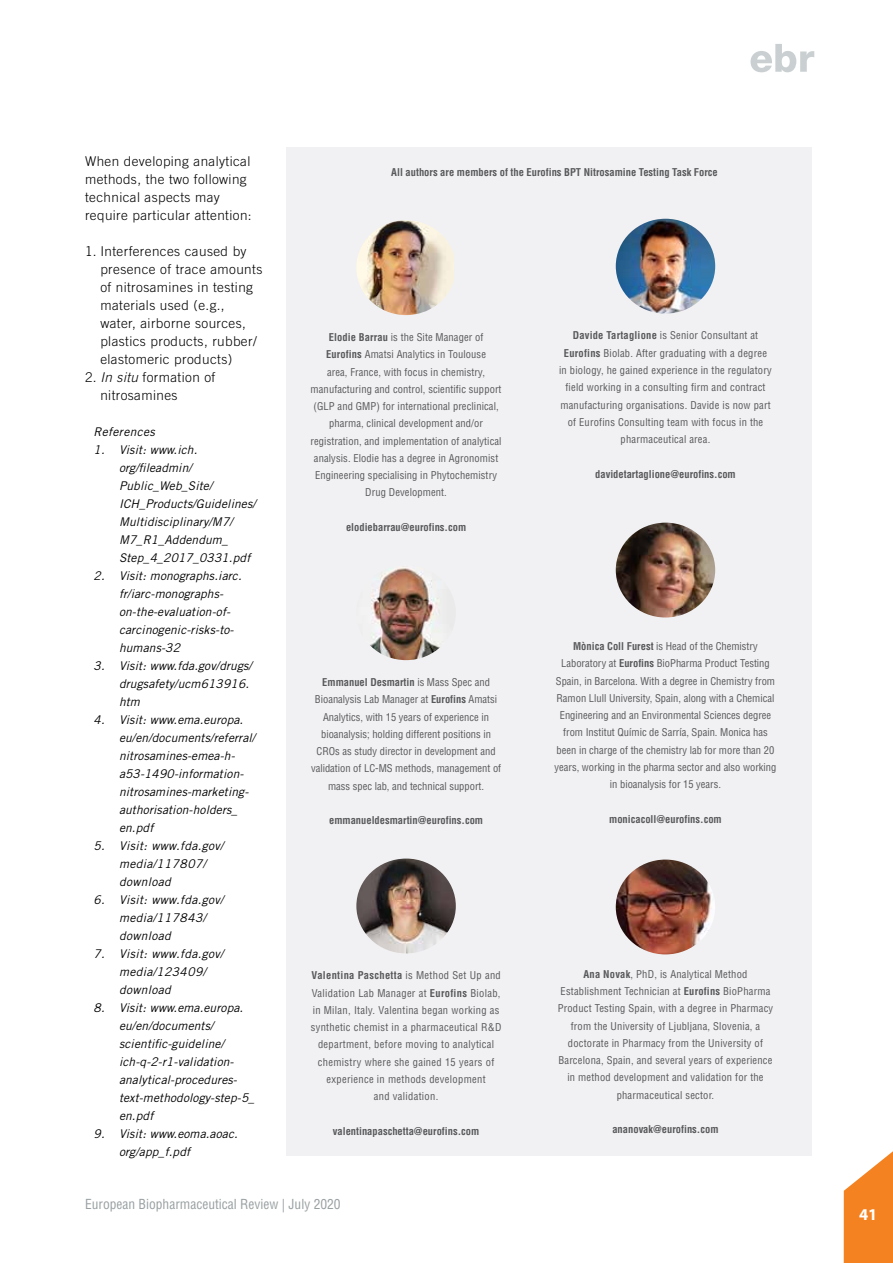
<style>
.page{position:relative;width:893px;height:1263px;background:#fff}
.page>*{position:absolute;margin:0;border:0;box-sizing:border-box;transform-origin:0 0}
.t1{font:700 16.5px "Myriad Pro";color:#fff}
.t2{font:300 13.5px/18px "Trade Gothic LT Std";letter-spacing:.03em;color:#000}
.t3{font:condensed 13.5px "Helvetica";color:#99a0a2}
.t4{font:italic 12px/18px "Trade Gothic LT Std";letter-spacing:.01em;color:#000}
.t5{font:italic 12px/18px "Trade Gothic LT Std";letter-spacing:.03em;color:#000}
.t6{font:condensed 10.5px/17.2px "Helvetica";letter-spacing:.01em;color:#58595b;text-align:center}
.t7{font:condensed 10.5px/17.2px "Helvetica";letter-spacing:.03em;color:#58595b;text-align:center}
.t8{font:700 condensed 10.5px "Helvetica";color:#58595b}
.s1{font-style:italic}
.s2{font-weight:700}
</style>
<div class="page">
<div style="left:286px;top:148px;width:526px;height:1008px;background:#f1f1f3"></div>
<img style="left:357px;top:220px;width:97px;height:95px">
<img style="left:370px;top:567px;width:70px;height:93px">
<img style="left:356px;top:858px;width:100px;height:95px">
<svg style="left:750px;top:44px;width:64px;height:28px"></svg>
<svg style="left:844px;top:1151px;width:49px;height:112px"></svg>
<img style="left:616px;top:219px;width:99px;height:95px">
<img style="left:616px;top:523px;width:99px;height:94px">
<img style="left:616px;top:859px;width:99px;height:95px">
<p class="t2" style="left:85px;top:152px;width:168px">When developing analytical methods, the two following technical aspects may require particular attention:</p>
<p class="t2" style="left:100px;top:242px;width:163px;text-indent:-15px">1. Interferences caused by presence of trace amounts of nitrosamines in testing materials used (e.g., water, airborne sources, plastics products, rubber/ elastomeric products)</p>
<p class="t2" style="left:100px;top:368px;width:116px;text-indent:-15px">2. <span class="s1">In situ</span> formation of nitrosamines</p>
<p class="t5" style="left:94px;top:423px;width:63px">References</p>
<p class="t4" style="left:119px;top:441px;width:138px;text-indent:-26px">1. Visit: www.ich. org/fileadmin/<br>Public_Web_Site/<br>ICH_Products/Guidelines/<br>Multidisciplinary/M7/<br>M7_R1_Addendum_<br>Step_4_2017_0331.pdf</p>
<p class="t4" style="left:119px;top:567px;width:124px;text-indent:-26px">2. Visit: monographs.iarc. fr/iarc-monographs&shy;on-the-evaluation-of&shy;carcinogenic-risks-to&shy;humans-32</p>
<p class="t4" style="left:119px;top:657px;width:134px;text-indent:-26px">3. Visit: www.fda.gov/drugs/ drugsafety/ucm613916. htm</p>
<p class="t4" style="left:119px;top:711px;width:138px;text-indent:-26px">4. Visit: www.ema.europa. eu/en/documents/referral/ nitrosamines-emea-h&shy;a53-1490-information&shy;nitrosamines-marketing&shy;authorisation-holders_ en.pdf</p>
<p class="t5" style="left:119px;top:837px;width:106px;text-indent:-26px">5. Visit: www.fda.gov/ media/117807/ download</p>
<p class="t5" style="left:119px;top:891px;width:106px;text-indent:-26px">6. Visit: www.fda.gov/ media/117843/ download</p>
<p class="t5" style="left:119px;top:945px;width:106px;text-indent:-26px">7. Visit: www.fda.gov/ media/123409/ download</p>
<p class="t4" style="left:119px;top:999px;width:137px;text-indent:-26px">8. Visit: www.ema.europa. eu/en/documents/ scientific-guideline/ ich-q-2-r1-validation&shy;analytical-procedures&shy;text-methodology-step-5_ en.pdf</p>
<p class="t4" style="left:119px;top:1125px;width:120px;text-indent:-26px">9. Visit: www.eoma.aoac. org/app_f.pdf</p>
<p class="t8" style="left:391px;top:166px;width:328px">All authors are members of the Eurofins BPT Nitrosamine Testing Task Force</p>
<p class="t6" style="left:311px;top:328px;width:193px"><span class="s2">Elodie Barrau</span> is the Site Manager of <span class="s2">Eurofins</span> Amatsi Analytics in Toulouse<br>area, France, with focus in chemistry, manufacturing and control, scientific support (GLP and GMP) for international preclinical, pharma, clinical development and/or registration, and implementation of analytical analysis. Elodie has a degree in Agronomist Engineering specialising in Phytochemistry Drug Development.</p>
<p class="t8" style="left:346px;top:520px;width:122px">elodiebarrau@eurofins.com</p>
<p class="t6" style="left:311px;top:673px;width:192px"><span class="s2">Emmanuel Desmartin</span> is Mass Spec and Bioanalysis Lab Manager at <span class="s2">Eurofins</span> Amatsi Analytics, with 15 years of experience in bioanalysis; holding different positions in CROs as study director in development and validation of LC-MS methods, management of mass spec lab, and technical support.</p>
<p class="t8" style="left:329px;top:814px;width:155px">emmanueldesmartin@eurofins.com</p>
<p class="t6" style="left:559px;top:327px;width:214px"><span class="s2">Davide Tartaglione</span> is Senior Consultant at <span class="s2">Eurofins</span> Biolab. After graduating with a degree in biology, he gained experience in the regulatory field working in a consulting firm and contract manufacturing organisations. Davide is now part of Eurofins Consulting team with focus in the pharmaceutical area.</p>
<p class="t8" style="left:595px;top:467px;width:142px">davidetartaglione@eurofins.com</p>
<p class="t6" style="left:554px;top:637px;width:223px"><span class="s2">Mònica Coll Furest</span> is Head of the Chemistry Laboratory at <span class="s2">Eurofins</span> BioPharma Product Testing Spain, in Barcelona. With a degree in Chemistry from Ramon Llull University, Spain, along with a Chemical Engineering and an Environmental Sciences degree from Institut Químic de Sarría, Spain. Monica has been in charge of the chemistry lab for more than 20 years, working in the pharma sector and also working in bioanalysis for 15 years.</p>
<p class="t8" style="left:609px;top:812px;width:114px">monicacoll@eurofins.com</p>
<p class="t7" style="left:311px;top:967px;width:192px"><span class="s2">Valentina Paschetta</span> is Method Set Up and Validation Lab Manager at <span class="s2">Eurofins</span> Biolab, in Milan, Italy. Valentina began working as synthetic chemist in a pharmaceutical R&amp;D department, before moving to analytical chemistry where she gained 15 years of experience in methods development<br>and validation.</p>
<p class="t8" style="left:333px;top:1124px;width:148px">valentinapaschetta@eurofins.com</p>
<p class="t6" style="left:558px;top:965px;width:217px"><span class="s2">Ana Novak</span>, PhD, is Analytical Method Establishment Technician at <span class="s2">Eurofins</span> BioPharma Product Testing Spain, with a degree in Pharmacy from the University of Ljubljana, Slovenia, a doctorate in Pharmacy from the University of Barcelona, Spain, and several years of experience in method development and validation for the pharmaceutical sector.</p>
<p class="t8" style="left:612px;top:1123px;width:108px">ananovak@eurofins.com</p>
<p class="t3" style="left:85px;top:1196px;width:257px">European Biopharmaceutical Review | July 2020</p>
<h1 class="t1" style="left:859px;top:1204px;width:20px">41</h1>
</div>
